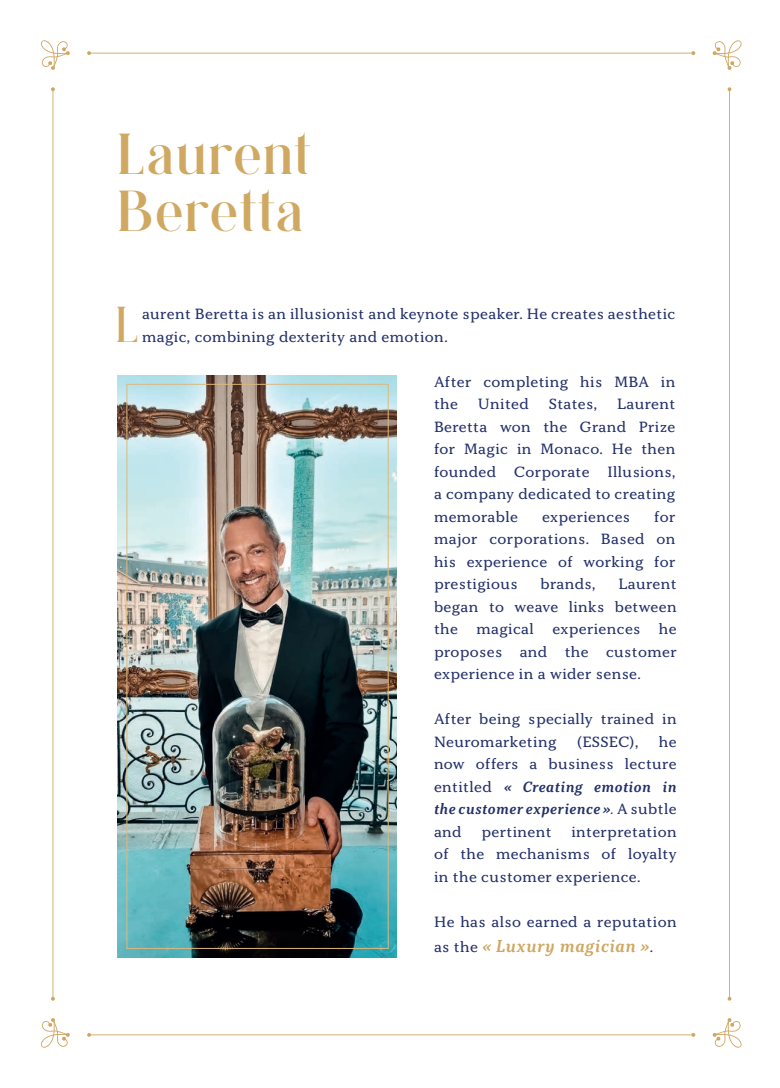
<style>
.page{position:relative;width:780px;height:1088px;background:#fff}
.page>*{position:absolute;margin:0;border:0;box-sizing:border-box;transform-origin:0 0}
.t1{font:600 47.5px/57px "Astralaga";letter-spacing:.015em;color:#cfa862}
.t2{font:500 41.5px "Astralaga";color:#cfa862}
.t3{font:italic 600 17.5px "Kopius";letter-spacing:.025em;color:#cfa862}
.t4{font:15px/22.5px "Kopius";letter-spacing:.025em;color:#233069;text-align:justify}
.s1{font-weight:600;font-style:italic}
.s2{font-style:italic}
.s3{font-weight:400;font-style:normal;font-size:15px;color:#233069}
</style>
<div class="page">
<svg style="left:712px;top:1018px;width:30px;height:30px"></svg>
<svg style="left:41px;top:1018px;width:29px;height:30px"></svg>
<svg style="left:87px;top:1033px;width:608px;height:4px"></svg>
<svg style="left:712px;top:40px;width:29px;height:30px"></svg>
<svg style="left:727px;top:87px;width:4px;height:914px"></svg>
<svg style="left:41px;top:40px;width:29px;height:30px"></svg>
<svg style="left:51px;top:87px;width:4px;height:914px"></svg>
<svg style="left:87px;top:51px;width:608px;height:4px"></svg>
<img style="left:117px;top:375px;width:280px;height:582px">
<div style="left:126px;top:384px;width:262px;height:565px;border:1px solid #dcb87e"></div>
<h1 class="t1" style="left:117px;top:125px;width:196px">Laurent<br>Beretta</h1>
<h2 class="t2" style="left:116px;top:296px;width:25px">L</h2>
<p class="t4" style="left:142px;top:303px;width:535px">aurent Beretta is an illusionist and keynote speaker. He creates aesthetic magic, combining dexterity and emotion.</p>
<p class="t4" style="left:434px;top:370px;width:243px">After completing his MBA in the</p>
<p class="t4" style="left:478px;top:393px;width:52px">United</p>
<p class="t4" style="left:549px;top:393px;width:50px">States,</p>
<p class="t4" style="left:434px;top:393px;width:243px;text-indent:183px">Laurent Beretta won the Grand Prize for Magic in Monaco. He then founded Corporate Illusions, a company dedicated to creating memorable</p>
<p class="t4" style="left:434px;top:505px;width:243px;text-indent:220px">for major corporations. Based on his experience of working for prestigious</p>
<p class="t4" style="left:542px;top:505px;width:90px">experiences</p>
<p class="t4" style="left:540px;top:573px;width:57px">brands,</p>
<p class="t4" style="left:434px;top:573px;width:244px;text-indent:184px">Laurent began to weave links between the magical experiences he proposes and the customer experience in a wider sense.</p>
<p class="t4" style="left:434px;top:708px;width:244px">After being specially trained in<br>Neuromarketing</p>
<p class="t4" style="left:577px;top:730px;width:63px">(ESSEC),</p>
<p class="t4" style="left:434px;top:730px;width:244px;text-indent:225px">he now offers a business lecture entitled <span class="s1">« Creating emotion in the customer experience »</span><span class="s2">.</span> A subtle and</p>
<p class="t4" style="left:434px;top:820px;width:244px;text-indent:137px">interpretation of the mechanisms of loyalty in the customer experience.</p>
<p class="t4" style="left:434px;top:910px;width:244px">He has also earned a reputation</p>
<p class="t3" style="left:434px;top:935px;width:221px"><span class="s3">as the</span> « Luxury magician »<span class="s3">.</span></p>
<p class="t4" style="left:481px;top:820px;width:72px">pertinent</p>
</div>
